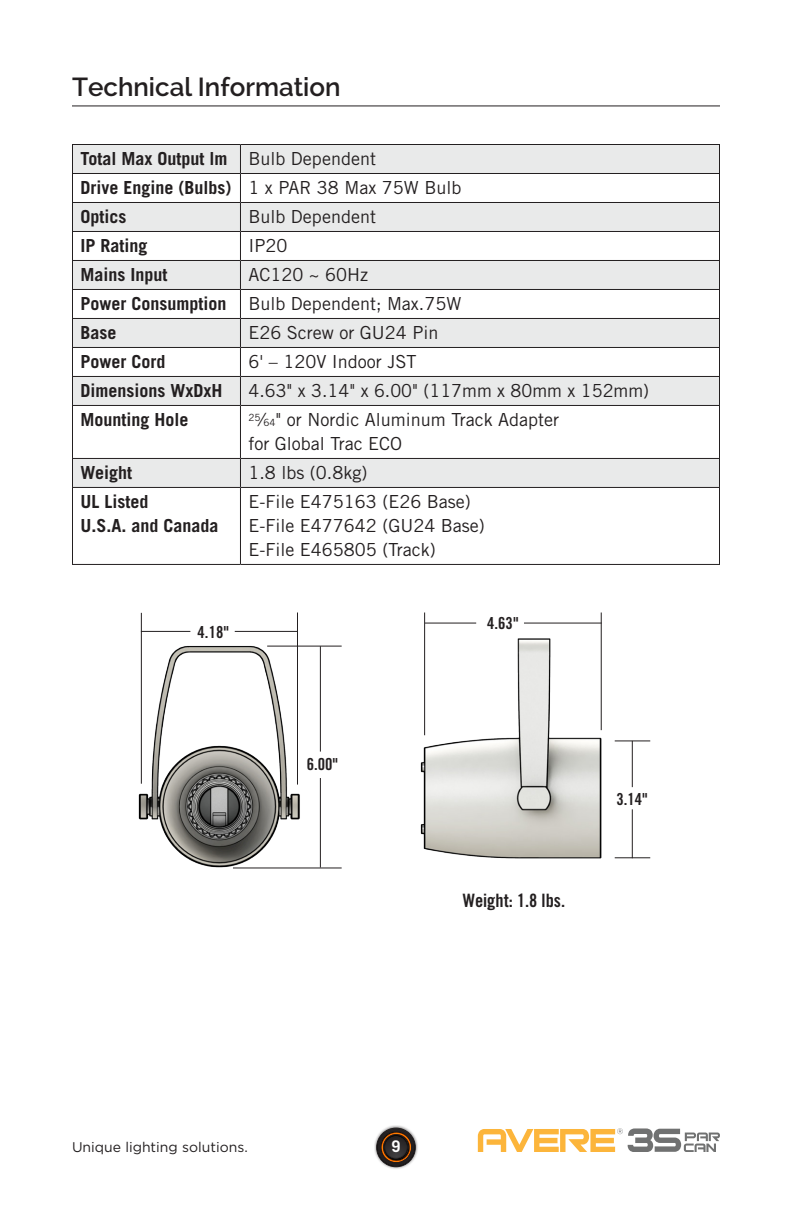
<style>
.page{position:relative;width:792px;height:1224px;background:#fff}
.page>*{position:absolute;margin:0;border:0;box-sizing:border-box;transform-origin:0 0}
.t1{font:600 26px "Raleway";color:#231f20}
.t2{font:18.4px "Trade Gothic LT Std Bd Cn 20";color:#231f20}
.t3{font:18px/24px "Trade Gothic LT Std";color:#231f20}
.t4{font:700 18px/29px "Trade Gothic LT Std";color:#231f20}
.t5{font:16.6px "Trade Gothic LT Std Bd Cn 20";color:#231f20}
.t6{font:700 16px "Trade Gothic LT Std";color:#fff}
.t7{font:14px "Gotham";color:#231f20}
.s1{font-weight:400}
.s2{font-weight:700}
.s3{font-size:9.8px}
</style>
<div class="page">
<div style="left:374px;top:1125px;width:44px;height:45px;background:#231f20;opacity:.75"></div>
<div style="left:377px;top:1128px;width:38px;height:39px;background:#201d1d;border-radius:19px"></div>
<div style="left:377px;top:1128px;width:38px;height:39px;border:1px solid #231f20;border-radius:50%"></div>
<div style="left:378px;top:1129px;width:36px;height:37px;background:#221e1f;border-radius:18px"></div>
<div style="left:378px;top:1129px;width:36px;height:37px;border:1px solid #231f20;border-radius:50%"></div>
<div style="left:379px;top:1131px;width:34px;height:33px;background:#231f20;border-radius:17px"></div>
<div style="left:379px;top:1131px;width:34px;height:33px;border:1px solid #231f20;border-radius:50%"></div>
<svg style="left:380px;top:1131px;width:32px;height:32px"></svg>
<hr style="left:72px;top:105px;width:648px;height:1px;background:#231f20">
<svg style="left:73px;top:145px;width:646px;height:86px;fill:#e9eaea"></svg>
<svg style="left:73px;top:261px;width:646px;height:303px"></svg>
<hr style="left:72px;top:144px;width:168px;height:1px;background:#231f20">
<hr style="left:240px;top:144px;width:480px;height:1px;background:#231f20">
<hr style="left:72px;top:173px;width:168px;height:1px;background:#231f20">
<hr style="left:240px;top:173px;width:480px;height:1px;background:#231f20">
<hr style="left:72px;top:202px;width:168px;height:1px;background:#231f20">
<hr style="left:240px;top:202px;width:480px;height:1px;background:#231f20">
<hr style="left:72px;top:231px;width:168px;height:1px;background:#231f20">
<hr style="left:240px;top:231px;width:480px;height:1px;background:#231f20">
<hr style="left:72px;top:260px;width:168px;height:1px;background:#231f20">
<hr style="left:240px;top:260px;width:480px;height:1px;background:#231f20">
<hr style="left:72px;top:289px;width:168px;height:1px;background:#231f20">
<hr style="left:240px;top:289px;width:480px;height:1px;background:#231f20">
<hr style="left:72px;top:318px;width:168px;height:1px;background:#231f20">
<hr style="left:240px;top:318px;width:480px;height:1px;background:#231f20">
<hr style="left:72px;top:347px;width:168px;height:1px;background:#231f20">
<hr style="left:240px;top:347px;width:480px;height:1px;background:#231f20">
<hr style="left:72px;top:376px;width:168px;height:1px;background:#231f20">
<svg style="left:72px;top:145px;width:1px;height:260px"></svg>
<hr style="left:240px;top:376px;width:480px;height:1px;background:#231f20">
<svg style="left:240px;top:145px;width:1px;height:260px"></svg>
<svg style="left:719px;top:145px;width:1px;height:260px"></svg>
<hr style="left:72px;top:405px;width:168px;height:1px;background:#231f20">
<hr style="left:72px;top:406px;width:1px;height:52px;background:#231f20">
<hr style="left:240px;top:405px;width:480px;height:1px;background:#231f20">
<hr style="left:240px;top:406px;width:1px;height:52px;background:#231f20">
<hr style="left:719px;top:406px;width:1px;height:52px;background:#231f20">
<hr style="left:72px;top:458px;width:168px;height:1px;background:#231f20">
<svg style="left:72px;top:459px;width:1px;height:28px"></svg>
<hr style="left:240px;top:458px;width:480px;height:1px;background:#231f20">
<svg style="left:240px;top:459px;width:1px;height:28px"></svg>
<svg style="left:719px;top:459px;width:1px;height:28px"></svg>
<hr style="left:72px;top:487px;width:168px;height:1px;background:#231f20">
<hr style="left:72px;top:488px;width:1px;height:76px;background:#231f20">
<hr style="left:240px;top:487px;width:480px;height:1px;background:#231f20">
<hr style="left:240px;top:488px;width:1px;height:76px;background:#231f20">
<hr style="left:719px;top:488px;width:1px;height:76px;background:#231f20">
<hr style="left:72px;top:564px;width:168px;height:1px;background:#231f20">
<hr style="left:240px;top:564px;width:480px;height:1px;background:#231f20">
<svg style="left:478px;top:1128px;width:242px;height:24px"></svg>
<hr style="left:425px;top:623px;width:51px;height:1px;background:#231f20">
<hr style="left:267px;top:646px;width:75px;height:1px;background:#231f20">
<hr style="left:233px;top:868px;width:109px;height:1px;background:#231f20">
<hr style="left:424px;top:613px;width:1px;height:122px;background:#231f20">
<hr style="left:141px;top:613px;width:1px;height:171px;background:#231f20">
<hr style="left:601px;top:613px;width:1px;height:117px;background:#231f20">
<hr style="left:297px;top:613px;width:1px;height:172px;background:#231f20">
<hr style="left:141px;top:631px;width:49px;height:1px;background:#231f20">
<img style="left:138px;top:632px;width:183px;height:237px">
<img style="left:420px;top:626px;width:182px;height:233px">
<hr style="left:235px;top:631px;width:62px;height:1px;background:#231f20">
<hr style="left:320px;top:778px;width:1px;height:90px;background:#231f20">
<hr style="left:524px;top:623px;width:78px;height:1px;background:#231f20">
<hr style="left:632px;top:741px;width:1px;height:46px;background:#231f20">
<hr style="left:615px;top:740px;width:35px;height:1px;background:#231f20">
<hr style="left:615px;top:857px;width:35px;height:1px;background:#231f20">
<hr style="left:632px;top:809px;width:1px;height:49px;background:#231f20">
<h1 class="t1" style="left:72px;top:72px;width:270px">Technical Information</h1>
<p class="t4" style="left:80px;top:144px;width:382px">Total Max Output lm <span class="s1">Bulb Dependent<br></span>Drive Engine (Bulbs) <span class="s1">1 x PAR 38 Max 75W Bulb<br></span>Optics</p>
<p class="t3" style="left:248px;top:205px;width:129px">Bulb Dependent</p>
<p class="t4" style="left:80px;top:231px;width:69px">IP Rating</p>
<p class="t3" style="left:248px;top:234px;width:40px">IP20</p>
<p class="t4" style="left:80px;top:260px;width:89px">Mains Input</p>
<p class="t3" style="left:80px;top:260px;width:382px;line-height:29px;text-indent:168px">AC120 ~ 60Hz<br><span class="s2">Power Consumption</span> Bulb Dependent; Max.75W<br><span class="s2">Base</span></p>
<p class="t3" style="left:248px;top:321px;width:191px">E26 Screw or GU24 Pin</p>
<p class="t4" style="left:80px;top:347px;width:87px">Power Cord</p>
<p class="t3" style="left:248px;top:350px;width:169px">6' – 120V Indoor JST</p>
<p class="t4" style="left:80px;top:376px;width:143px">Dimensions WxDxH</p>
<p class="t3" style="left:248px;top:379px;width:402px">4.63" x 3.14" x 6.00" (117mm x 80mm x 152mm)</p>
<p class="t4" style="left:80px;top:405px;width:110px">Mounting Hole</p>
<p class="t3" style="left:248px;top:408px;width:312px"><sup>25</sup>⁄<span class="s3">64</span>" or Nordic Aluminum Track Adapter for Global Trac ECO</p>
<p class="t4" style="left:80px;top:458px;width:53px">Weight</p>
<p class="t3" style="left:248px;top:461px;width:120px">1.8 lbs (0.8kg)</p>
<p class="t4" style="left:80px;top:490px;width:140px;line-height:24px">UL Listed<br>U.S.A. and Canada</p>
<p class="t3" style="left:248px;top:490px;width:238px">E-File E475163 (E26 Base)<br>E-File E477642 (GU24 Base)<br>E-File E465805 (Track)</p>
<p class="t5" style="left:198px;top:622px;width:33px">4.18"</p>
<p class="t5" style="left:307px;top:754px;width:33px">6.00"</p>
<p class="t5" style="left:487px;top:613px;width:33px">4.63"</p>
<p class="t2" style="left:463px;top:889px;width:104px">Weight: 1.8 lbs.</p>
<p class="t5" style="left:616px;top:789px;width:33px">3.14"</p>
<p class="t7" style="left:72px;top:1139px;width:177px">Unique lighting solutions.</p>
<p class="t6" style="left:392px;top:1137px;width:10px">9</p>
</div>
